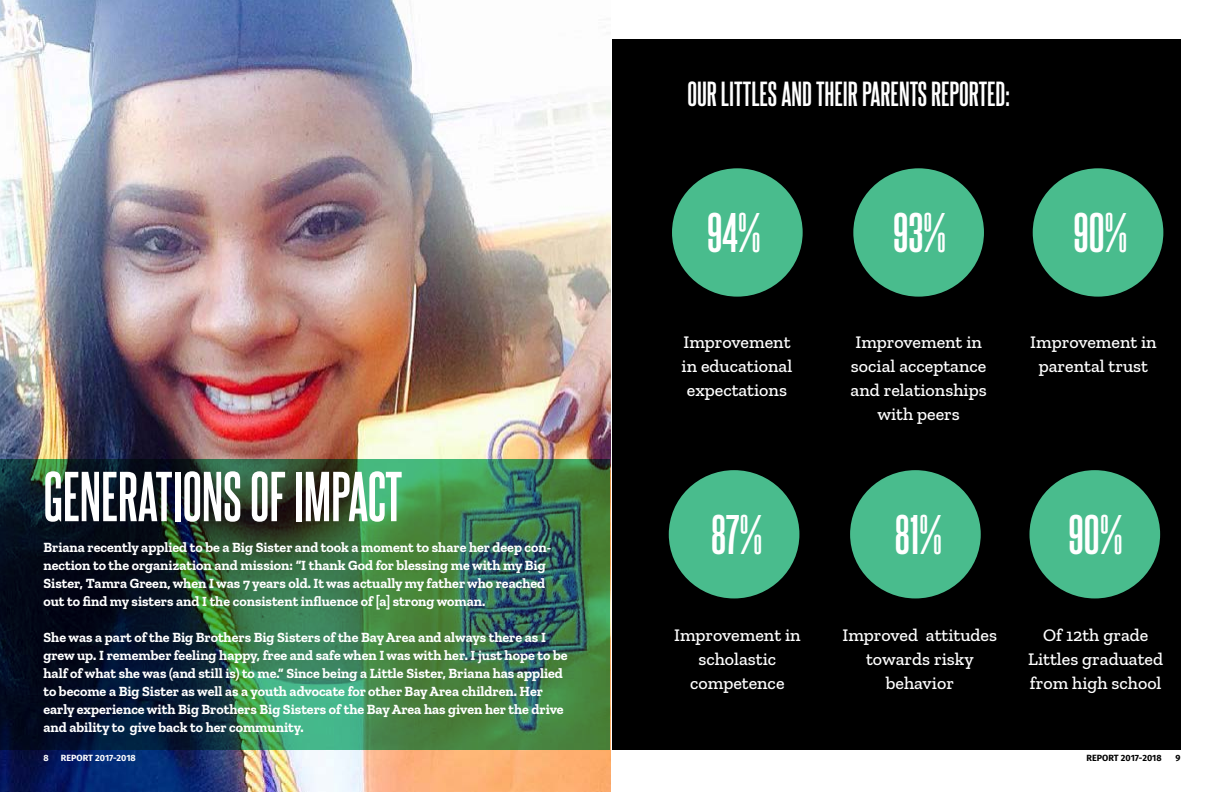
<style>
.page{position:relative;width:1224px;height:792px;background:#fff}
.page>*{position:absolute;margin:0;border:0;box-sizing:border-box;transform-origin:0 0}
.t1{font:700 60px "Steelfish Rg";color:#fff}
.t2{font:700 48px "Steelfish Rg";color:#fff}
.t3{font:700 30px "Steelfish Rg";color:#fff}
.t4{font:500 18px/24px "Zilla Slab";color:#fff;text-align:center}
.t5{font:700 14px/18px "Zilla Slab";color:#fff}
.t6{font:700 9px "Fira Sans";color:#fff}
.t7{font:700 9px "Fira Sans";color:#000}
</style>
<div class="page">
<img style="left:0;top:0;width:610px;height:792px">
<div style="left:612px;top:39px;width:569px;height:710px;background:#000"></div>
<img style="left:0;top:459px;width:610px;height:290px">
<div style="left:1029px;top:470px;width:131px;height:128px;background:#49bc8d;border-radius:50%"></div>
<div style="left:850px;top:470px;width:131px;height:128px;background:#49bc8d;border-radius:50%"></div>
<div style="left:669px;top:470px;width:130px;height:128px;background:#49bc8d;border-radius:50%"></div>
<div style="left:1033px;top:168px;width:130px;height:129px;background:#49bc8d;border-radius:50%"></div>
<div style="left:853px;top:168px;width:131px;height:129px;background:#49bc8d;border-radius:50%"></div>
<div style="left:672px;top:168px;width:131px;height:129px;background:#49bc8d;border-radius:50%"></div>
<h3 class="t3" style="left:687px;top:72px;width:324px">OUR LITTLES AND THEIR PARENTS REPORTED:</h3>
<h2 class="t2" style="left:707px;top:198px;width:55px">94%</h2>
<h2 class="t2" style="left:893px;top:198px;width:55px">93%</h2>
<h2 class="t2" style="left:1073px;top:198px;width:56px">90%</h2>
<h1 class="t1" style="left:43px;top:454px;width:360px">GENERATIONS OF IMPACT</h1>
<p class="t5" style="left:43px;top:538px;width:509px">Briana recently applied to be a Big Sister and took a moment to share her deep con&shy;nection to the organization and mission: “I thank God for blessing me with my Big Sister, Tamra Green, when I was 7 years old. It was actually my father who reached out to find my sisters and I the consistent influence of [a] strong woman.</p>
<p class="t5" style="left:43px;top:628px;width:526px">She was a part of the Big Brothers Big Sisters of the Bay Area and always there as I grew up. I remember feeling happy, free and safe when I was with her. I just hope to be half of what she was (and still is) to me.” Since being a Little Sister, Briana has applied to become a Big Sister as well as a youth advocate for other Bay Area children. Her early experience with Big Brothers Big Sisters of the Bay Area has given her the drive and ability to give back to her community.</p>
<p class="t4" style="left:682px;top:330px;width:112px;text-align:justify">Improvement in educational expectations</p>
<p class="t4" style="left:851px;top:330px;width:138px">Improvement in social acceptance and relationships with peers</p>
<p class="t4" style="left:1030px;top:330px;width:128px">Improvement in parental trust</p>
<h2 class="t2" style="left:711px;top:500px;width:53px">87%</h2>
<h2 class="t2" style="left:895px;top:500px;width:49px">81%</h2>
<h2 class="t2" style="left:1069px;top:500px;width:56px">90%</h2>
<p class="t4" style="left:674px;top:624px;width:128px">Improvement in scholastic competence</p>
<p class="t4" style="left:842px;top:623px;width:156px">Improved attitudes towards risky behavior</p>
<p class="t4" style="left:1028px;top:623px;width:136px">Of 12th grade<br>Littles graduated from high school</p>
<p class="t6" style="left:43px;top:752px;width:7px">8</p>
<p class="t6" style="left:61px;top:752px;width:77px">REPORT 2017-2018</p>
<p class="t7" style="left:1087px;top:752px;width:77px">REPORT 2017-2018</p>
<p class="t7" style="left:1175px;top:752px;width:7px">9</p>
</div>
